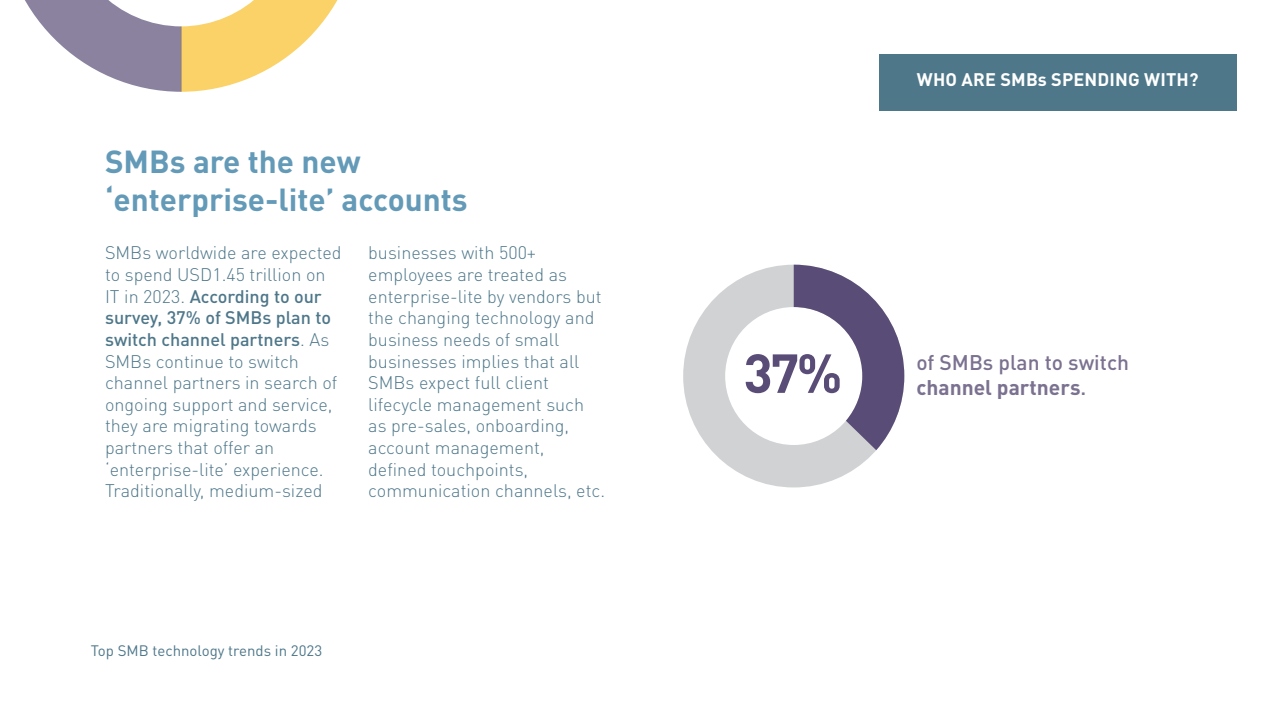
<style>
.page{position:relative;width:1263px;height:711px;background:#fff}
.page>*{position:absolute;margin:0;border:0;box-sizing:border-box;transform-origin:0 0}
.Main_Text{font:700 54px "DINOT";color:#594c76}
.Main_Text-2{font:700 31.5px/37.8px "DINOT";color:#639ab8}
.Main_Text-3{font:500 21px/25.2px "DINOT";color:#7b7190}
.Main_Text-4{font:300 18px/21.6px "DINOT";color:#4e778a}
.Main_Text-5{font:700 18px "DINOT";letter-spacing:.01em;color:#fff}
.t1{font:15px "DINOT";color:#4e778a}
.s1{font-weight:500}
.s2{font-weight:700}
</style>
<div class="page">
<div style="left:879px;top:54px;width:358px;height:56px;background:#4e778a"></div>
<svg style="left:25px;top:0;width:313px;height:92px"></svg>
<svg style="left:683px;top:264px;width:194px;height:223px"></svg>
<svg style="left:794px;top:264px;width:110px;height:186px"></svg>
<p class="Main_Text-2" style="left:105px;top:142px;width:364px">SMBs are the new ‘enterprise-lite’ accounts</p>
<p class="Main_Text-4" style="left:105px;top:242px;width:238px">SMBs worldwide are expected to spend USD1.45 trillion on<br>IT in 2023. <span class="s1">According to our survey, 37% of SMBs plan to switch channel partners</span>. As<br>SMBs continue to switch channel partners in search of ongoing support and service, they are migrating towards partners that offer an ‘enterprise-lite’ experience.<br>Traditionally, medium-sized</p>
<p class="Main_Text-4" style="left:368px;top:242px;width:238px">businesses with 500+ employees are treated as enterprise-lite by vendors but the changing technology and business needs of small businesses implies that all<br>SMBs expect full client lifecycle management such as pre-sales, onboarding, account management, defined touchpoints, communication channels, etc.</p>
<p class="t1" style="left:91px;top:641px;width:233px">Top SMB technology trends in 2023</p>
<p class="Main_Text-5" style="left:917px;top:68px;width:283px">WHO ARE SMBs SPENDING WITH?</p>
<p class="Main_Text" style="left:743px;top:338px;width:101px">37%</p>
<p class="Main_Text-3" style="left:916px;top:349px;width:214px">of SMBs plan to switch <span class="s2">channel partners</span>.</p>
</div>
